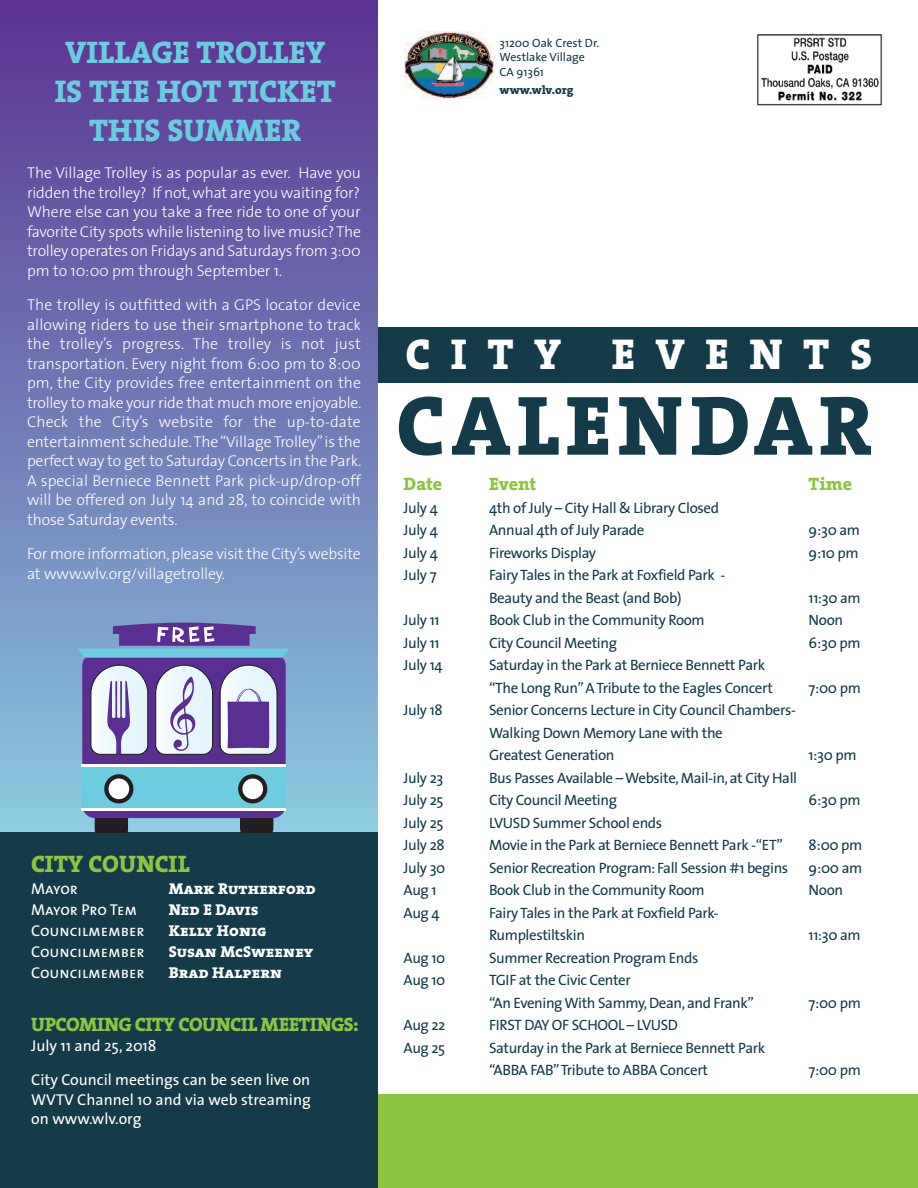
<style>
.page{position:relative;width:918px;height:1188px;background:#fff}
.page>*{position:absolute;margin:0;border:0;box-sizing:border-box;transform-origin:0 0}
.t1{font:85.05px "The Serif Extra Bold Caps";letter-spacing:.07em;color:#143b4a}
.t2{font:43.5px "The Serif Extra Bold Caps";letter-spacing:.47em;color:#fff}
.t3{font:800 31.5px/39px "The Serif";color:#6accdf;text-align:center}
.t4{font:24px "The Serif Extra Bold Caps";color:#8bc63e}
.t5{font:19.5px "The Serif Extra Bold Caps";letter-spacing:-.03em;color:#8bc63e}
.t6{font:800 18px "The Serif";color:#8bc63e}
.t7{font:300 15.75px/19.5px "The Sans";letter-spacing:-.015em;color:#fff;text-align:justify}
.t8{font:15.75px/34.5px "The Sans";color:#fff}
.t9{font:15.75px "The Serif Extra Bold Caps";letter-spacing:.005em;color:#fff}
.t10{font:15.75px "The Sans Caps";color:#fff}
.t11{font:15px/22.5px "The Sans";letter-spacing:-.025em;color:#143b4a}
.t12{font:12px/14.4px "The Sans";color:#143b4a}
.t13{font:800 12px "The Serif";color:#143b4a}
</style>
<div class="page">
<div style="left:0;top:0;width:378px;height:857px;background:linear-gradient(to bottom,#5a308f,#8ccee1)"></div>
<div style="left:348px;top:910px;width:570px;height:278px;background:#8bc63e"></div>
<div style="left:378px;top:328px;width:540px;height:55px;background:#143b4a"></div>
<div style="left:378px;top:388px;width:540px;height:706px;background:#fff"></div>
<img style="left:404px;top:31px;width:89px;height:68px">
<img style="left:757px;top:34px;width:126px;height:72px">
<div style="left:0;top:832px;width:378px;height:356px;background:#143b4a"></div>
<svg style="left:95px;top:818px;width:33px;height:14px"></svg>
<svg style="left:240px;top:818px;width:33px;height:14px"></svg>
<div style="left:82px;top:653px;width:204px;height:165px;background:#5b2e91;border-radius:13px"></div>
<svg style="left:90px;top:664px;width:59px;height:91px"></svg>
<svg style="left:78px;top:623px;width:211px;height:35px;background:#7388be"></svg>
<div style="left:81px;top:767px;width:205px;height:42px;background:#6ccce0"></div>
<hr style="left:81px;top:764px;width:205px;height:3px;background:#fff">
<hr style="left:81px;top:808px;width:205px;height:3px;background:#fff">
<svg style="left:106px;top:776px;width:25px;height:25px"></svg>
<div style="left:104px;top:774px;width:29px;height:29px;border:4px solid #231f20;border-radius:50%"></div>
<svg style="left:240px;top:776px;width:25px;height:25px"></svg>
<div style="left:238px;top:774px;width:29px;height:29px;border:4px solid #231f20;border-radius:50%"></div>
<svg style="left:155px;top:664px;width:123px;height:91px"></svg>
<h3 class="t3" style="left:55px;top:37px;width:283px">VILLAGE TROLLEY<br>IS THE HOT TICKET<br>THIS SUMMER</h3>
<p class="t12" style="left:500px;top:37px;width:101px">31200 Oak Crest Dr.<br>Westlake Village<br>CA 91361</p>
<p class="t13" style="left:500px;top:85px;width:75px">www.wlv.org</p>
<p class="t7" style="left:27px;top:165px;width:336px">The Village Trolley is as popular as ever. Have you ridden the trolley? If not,what are you waiting for?<br>Where else can you take a free ride to one of your favorite City spots while listening to live music?The trolley operates on Fridays and Saturdays from 3:00 pm to 10:00 pm through September 1.</p>
<p class="t7" style="left:27px;top:297px;width:336px">The trolley is outfitted with a GPS locator device allowing riders to use their smartphone to track the trolley’s progress. The trolley is not just transportation. Every night from 6:00 pm to 8:00 pm, the City provides free entertainment on the trolley to make your ride that much more enjoyable.<br>Check the City’s website for the up-to-date entertainment schedule.The“VillageTrolley”is the perfect way to get to Saturday Concerts in the Park.<br>A special Berniece Bennett Park pick-up/drop-off will be offered on July 14 and 28, to coincide with those Saturday events.</p>
<p class="t7" style="left:27px;top:546px;width:335px">For more information,please visit the City’s website at www.wlv.org/villagetrolley.</p>
<h3 class="t4" style="left:31px;top:856px;width:160px">CITY COUNCIL</h3>
<p class="t10" style="left:31px;top:884px;width:48px">Mayor</p>
<p class="t9" style="left:169px;top:884px;width:148px">Mark Rutherford</p>
<p class="t10" style="left:31px;top:905px;width:107px">Mayor Pro Tem</p>
<p class="t9" style="left:169px;top:905px;width:92px">Ned E Davis</p>
<p class="t10" style="left:31px;top:926px;width:115px">Councilmember</p>
<p class="t9" style="left:169px;top:926px;width:99px">Kelly Honig</p>
<p class="t10" style="left:31px;top:947px;width:115px">Councilmember</p>
<p class="t9" style="left:169px;top:947px;width:146px">Susan McSweeney</p>
<p class="t10" style="left:31px;top:968px;width:115px">Councilmember</p>
<p class="t9" style="left:169px;top:968px;width:115px">Brad Halpern</p>
<h3 class="t5" style="left:31px;top:1018px;width:329px">UPCOMING CITY COUNCIL MEETINGS:</h3>
<p class="t8" style="left:31px;top:1030px;width:281px">July 11 and 25, 2018<br>City Council meetings can be seen live on</p>
<p class="t8" style="left:31px;top:1091px;width:281px;line-height:19.5px">WVTV Channel 10 and via web streaming on www.wlv.org</p>
<h2 class="t2" style="left:405px;top:340px;width:468px">CITY EVENTS</h2>
<h1 class="t1" style="left:396px;top:397px;width:478px">CALENDAR</h1>
<p class="t6" style="left:404px;top:478px;width:40px">Date</p>
<p class="t6" style="left:489px;top:478px;width:49px">Event</p>
<p class="t6" style="left:809px;top:478px;width:45px">Time</p>
<p class="t11" style="left:404px;top:498px;width:36px">July 4</p>
<p class="t11" style="left:489px;top:498px;width:232px">4th of July – City Hall &amp; Library Closed</p>
<p class="t11" style="left:404px;top:520px;width:36px">July 4</p>
<p class="t11" style="left:489px;top:520px;width:157px">Annual 4th ofJuly Parade</p>
<p class="t11" style="left:809px;top:520px;width:53px">9:30 am</p>
<p class="t11" style="left:404px;top:543px;width:36px">July 4</p>
<p class="t11" style="left:489px;top:543px;width:109px">Fireworks Display</p>
<p class="t11" style="left:809px;top:543px;width:52px">9:10 pm</p>
<p class="t11" style="left:404px;top:565px;width:34px">July 7</p>
<p class="t11" style="left:489px;top:565px;width:238px">Fairy Tales in the Park at Foxfield Park -<br>Beauty and the Beast (and Bob)</p>
<p class="t11" style="left:809px;top:588px;width:54px">11:30 am</p>
<p class="t11" style="left:404px;top:610px;width:37px">July 11</p>
<p class="t11" style="left:489px;top:610px;width:217px">Book Club in the Community Room</p>
<p class="t11" style="left:809px;top:610px;width:36px">Noon</p>
<p class="t11" style="left:404px;top:633px;width:37px">July 11</p>
<p class="t11" style="left:489px;top:633px;width:129px">City Council Meeting</p>
<p class="t11" style="left:809px;top:633px;width:54px">6:30 pm</p>
<p class="t11" style="left:404px;top:655px;width:40px">July 14</p>
<p class="t11" style="left:489px;top:655px;width:285px">Saturday in the Park at Berniece Bennett Park “The Long Run”A Tribute to the Eagles Concert</p>
<p class="t11" style="left:809px;top:678px;width:54px">7:00 pm</p>
<p class="t11" style="left:404px;top:700px;width:40px">July 18</p>
<p class="t11" style="left:489px;top:700px;width:308px">Senior Concerns Lecture in City Council Chambers-<br>Walking Down Memory Lane with the<br>Greatest Generation</p>
<p class="t11" style="left:809px;top:745px;width:50px">1:30 pm</p>
<p class="t11" style="left:404px;top:768px;width:41px">July 23</p>
<p class="t11" style="left:489px;top:768px;width:310px">Bus Passes Available –Website,Mail-in,at City Hall</p>
<p class="t11" style="left:404px;top:790px;width:41px">July 25</p>
<p class="t11" style="left:489px;top:790px;width:129px">City Council Meeting</p>
<p class="t11" style="left:809px;top:790px;width:54px">6:30 pm</p>
<p class="t11" style="left:404px;top:813px;width:41px">July 25</p>
<p class="t11" style="left:489px;top:813px;width:175px">LVUSD Summer School ends</p>
<p class="t11" style="left:404px;top:835px;width:43px">July 28</p>
<p class="t11" style="left:489px;top:835px;width:295px">Movie in the Park at Berniece Bennett Park -“ET”</p>
<p class="t11" style="left:809px;top:835px;width:55px">8:00 pm</p>
<p class="t11" style="left:404px;top:858px;width:43px">July 30</p>
<p class="t11" style="left:489px;top:858px;width:301px">Senior Recreation Program: Fall Session #1 begins</p>
<p class="t11" style="left:809px;top:858px;width:55px">9:00 am</p>
<p class="t11" style="left:404px;top:880px;width:34px">Aug 1</p>
<p class="t11" style="left:489px;top:880px;width:217px">Book Club in the Community Room</p>
<p class="t11" style="left:809px;top:880px;width:36px">Noon</p>
<p class="t11" style="left:404px;top:903px;width:37px">Aug 4</p>
<p class="t11" style="left:489px;top:903px;width:231px">Fairy Tales in the Park at Foxfield Park-<br>Rumplestiltskin</p>
<p class="t11" style="left:809px;top:925px;width:54px">11:30 am</p>
<p class="t11" style="left:404px;top:948px;width:43px">Aug 10</p>
<p class="t11" style="left:489px;top:948px;width:211px">Summer Recreation Program Ends</p>
<p class="t11" style="left:404px;top:970px;width:43px">Aug 10</p>
<p class="t11" style="left:489px;top:970px;width:266px">TGIF at the Civic Center<br>“An EveningWith Sammy,Dean,and Frank”</p>
<p class="t11" style="left:404px;top:1015px;width:43px">Aug 22</p>
<p class="t11" style="left:489px;top:1015px;width:191px">FIRST DAY OF SCHOOL – LVUSD</p>
<p class="t11" style="left:404px;top:1038px;width:43px">Aug 25</p>
<p class="t11" style="left:489px;top:1038px;width:278px">Saturday in the Park at Berniece Bennett Park “ABBA FAB”Tribute to ABBA Concert</p>
<p class="t11" style="left:809px;top:993px;width:54px">7:00 pm</p>
<p class="t11" style="left:809px;top:1060px;width:54px">7:00 pm</p>
</div>
